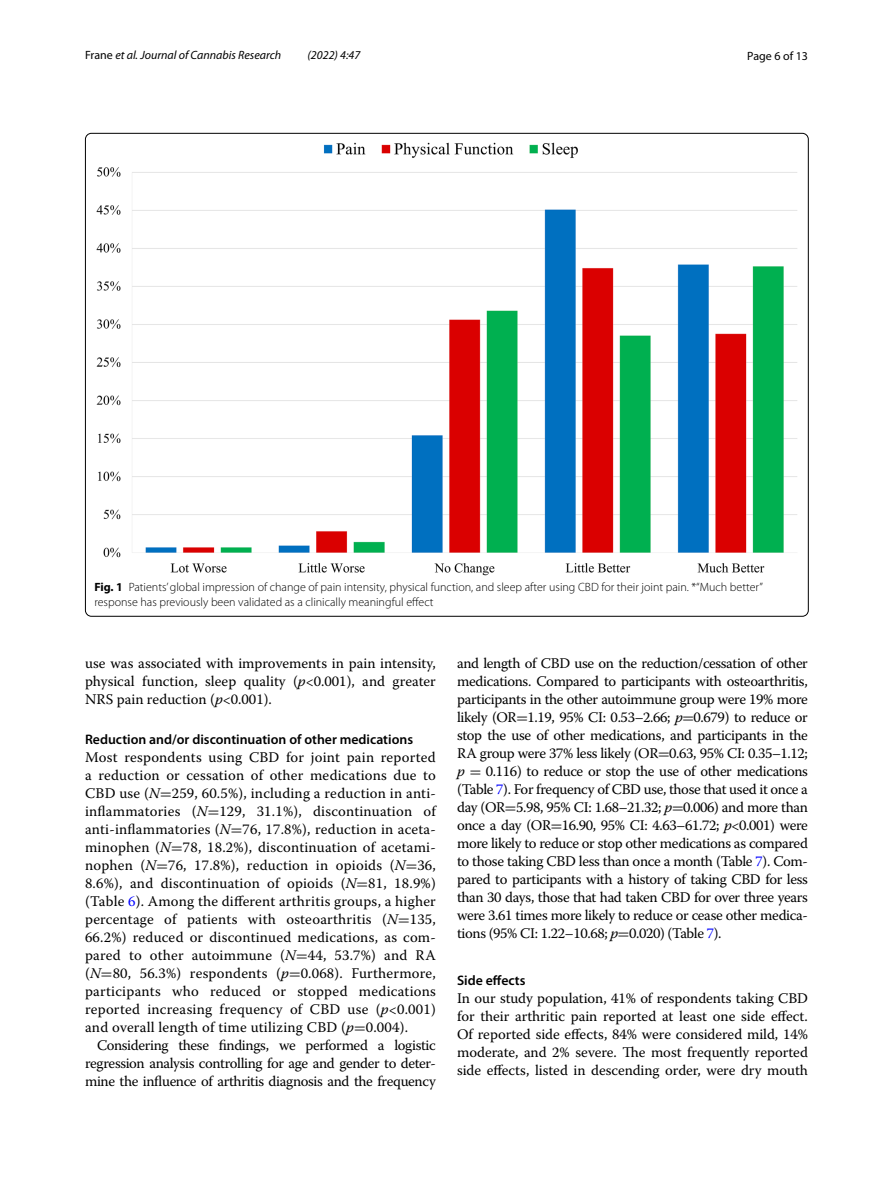
<style>
.page{position:relative;width:893px;height:1187px;background:#fff}
.page>*{position:absolute;margin:0;border:0;box-sizing:border-box;transform-origin:0 0}
.t1{font:14.7px/18px "Warnock Pro";letter-spacing:-.005em;color:#000;text-align:justify}
.t2{font:600 13.8px "Myriad Pro";color:#000}
.t3{font:300 12px/15px "Myriad Pro";color:#000}
.t4{font:italic 12px "Myriad Pro";color:#000}
.t5{font:12px "Myriad Pro";color:#000}
.s1{font-style:normal}
.s2{font-weight:700}
.s3{font-style:italic}
.s4{font-family:"MTSY"}
.s5{color:#00f}
</style>
<div class="page">
<img style="left:97px;top:142px;width:700px;height:434px">
<p class="t4" style="left:85px;top:48px;width:198px"><span class="s1">Frane</span> et al. Journal of Cannabis Research</p>
<p class="t4" style="left:308px;top:48px;width:54px">(2022) 4:47</p>
<p class="t5" style="left:747px;top:48px;width:62px">Page 6 of 13</p>
<p class="t3" style="left:94px;top:579px;width:670px"><span class="s2">Fig. 1</span> Patients’ global impression of change of pain intensity, physical function, and sleep after using CBD for their joint pain. *“Much better” response has previously been validated as a clinically meaningful effect</p>
<p class="t1" style="left:85px;top:654px;width:352px">use was associated with improvements in pain intensity, physical function, sleep quality (<span class="s3">p</span>&lt;0.001), and greater NRS pain reduction (<span class="s3">p</span>&lt;0.001).</p>
<p class="t2" style="left:85px;top:730px;width:330px">Reduction and/or discontinuation of other medications</p>
<p class="t1" style="left:85px;top:748px;width:352px">Most respondents using CBD for joint pain reported a reduction or cessation of other medications due to CBD use (<span class="s3">N</span><span class="s4">=</span>259, 60.5%), including a reduction in anti&shy;inflammatories (<span class="s3">N</span><span class="s4">=</span>129, 31.1%), discontinuation of anti-inflammatories (<span class="s3">N</span><span class="s4">=</span>76, 17.8%), reduction in aceta&shy;minophen (<span class="s3">N</span><span class="s4">=</span>78, 18.2%), discontinuation of acetami&shy;nophen (<span class="s3">N</span><span class="s4">=</span>76, 17.8%), reduction in opioids (<span class="s3">N</span><span class="s4">=</span>36, 8.6%), and discontinuation of opioids (<span class="s3">N</span><span class="s4">=</span>81, 18.9%) (Table <span class="s5">6</span>). Among the different arthritis groups, a higher percentage of patients with osteoarthritis (<span class="s3">N</span><span class="s4">=</span>135, 66.2%) reduced or discontinued medications, as com&shy;pared to other autoimmune (<span class="s3">N</span><span class="s4">=</span>44, 53.7%) and RA (<span class="s3">N</span><span class="s4">=</span>80, 56.3%) respondents (<span class="s3">p</span><span class="s4">=</span>0.068). Furthermore, participants who reduced or stopped medications reported increasing frequency of CBD use (<span class="s3">p</span>&lt;0.001) and overall length of time utilizing CBD (<span class="s3">p</span><span class="s4">=</span>0.004).</p>
<p class="t1" style="left:85px;top:1036px;width:352px;text-indent:12px">Considering these findings, we performed a logistic regression analysis controlling for age and gender to deter&shy;mine the influence of arthritis diagnosis and the frequency</p>
<p class="t1" style="left:457px;top:654px;width:352px">and length of CBD use on the reduction/cessation of other medications. Compared to participants with osteoarthritis, participants in the other autoimmune group were 19% more likely (OR<span class="s4">=</span>1.19, 95% CI: 0.53–2.66; <span class="s3">p</span><span class="s4">=</span>0.679) to reduce or stop the use of other medications, and participants in the RA group were 37% less likely (OR<span class="s4">=</span>0.63, 95% CI: 0.35–1.12; <span class="s3">p</span> <span class="s4">=</span> 0.116) to reduce or stop the use of other medications (Table <span class="s5">7</span>). For frequency of CBD use, those that used it once a day (OR<span class="s4">=</span>5.98, 95% CI: 1.68–21.32; <span class="s3">p</span><span class="s4">=</span>0.006) and more than once a day (OR<span class="s4">=</span>16.90, 95% CI: 4.63–61.72; <span class="s3">p</span>&lt;0.001) were more likely to reduce or stop other medications as compared to those taking CBD less than once a month (Table <span class="s5">7</span>). Com&shy;pared to participants with a history of taking CBD for less than 30 days, those that had taken CBD for over three years were 3.61 times more likely to reduce or cease other medica&shy;tions (95% CI: 1.22–10.68; <span class="s3">p</span><span class="s4">=</span>0.020) (Table <span class="s5">7</span>).</p>
<p class="t2" style="left:457px;top:971px;width:70px">Side effects</p>
<p class="t1" style="left:457px;top:989px;width:352px">In our study population, 41% of respondents taking CBD for their arthritic pain reported at least one side effect.<br>Of reported side effects, 84% were considered mild, 14% moderate, and 2% severe. The most frequently reported side effects, listed in descending order, were dry mouth</p>
</div>
